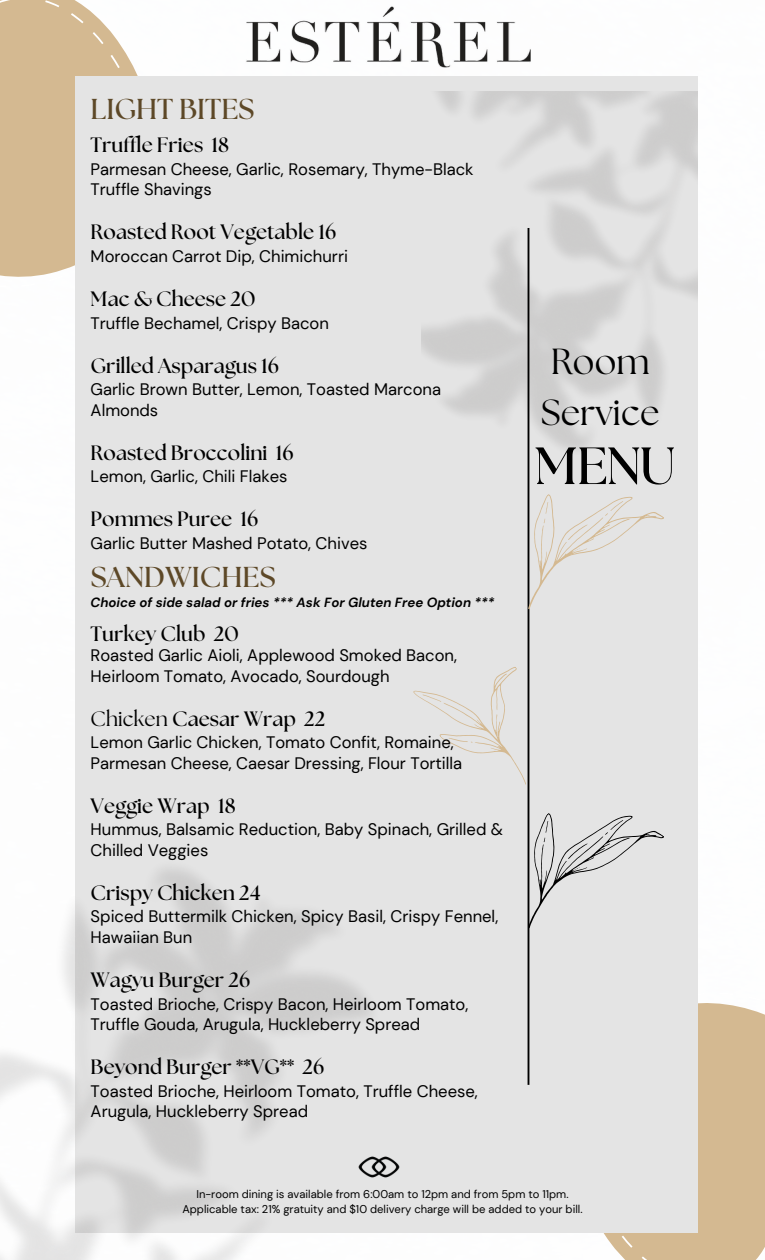
<style>
.page{position:relative;width:765px;height:1260px;background:#fff}
.page>*{position:absolute;margin:0;border:0;box-sizing:border-box;transform-origin:0 0}
.t1{font:700 52.25px "The Seasons";color:#000}
.t2{font:36.25px/50.6px "The Seasons";color:#000}
.t3{font:700 28.75px "The Seasons";color:#5d4827}
.t4{font:700 20.75px "The Seasons";color:#000}
.t5{font:16.62px/20.6px "DM Sans";color:#000}
.t6{font:italic 700 13.25px "DM Sans";color:#000}
.t7{font:11.25px/15px "DM Sans";color:#000;text-align:center}
.s1{font-weight:400}
</style>
<div class="page">
<svg style="left:0;top:0;width:144px;height:277px;background:#d8bf9b"></svg>
<div style="left:603px;top:1003px;width:162px;height:257px;background:#d4b991"></div>
<div style="left:75px;top:77px;width:623px;height:1156px;background:#e4e4e4"></div>
<img style="left:421px;top:91px;width:277px;height:360px">
<hr style="left:528px;top:228px;width:1px;height:857px;background:#000">
<svg style="left:413px;top:451px;width:251px;height:507px"></svg>
<img style="left:246px;top:6px;width:285px;height:62px">
<img style="left:358px;top:1156px;width:42px;height:22px">
<h3 class="t3" style="left:91px;top:96px;width:165px">LIGHT BITES</h3>
<p class="t4" style="left:91px;top:136px;width:140px">Truffle Fries 18</p>
<p class="t5" style="left:91px;top:159px;width:385px">Parmesan Cheese, Garlic, Rosemary, Thyme-Black<br>Truffle Shavings</p>
<p class="t4" style="left:91px;top:223px;width:247px">Roasted Root Vegetable 16</p>
<p class="t5" style="left:91px;top:246px;width:259px">Moroccan Carrot Dip, Chimichurri</p>
<p class="t4" style="left:91px;top:289px;width:166px">Mac &amp; Cheese 20</p>
<p class="t5" style="left:91px;top:313px;width:240px">Truffle Bechamel, Crispy Bacon</p>
<p class="t4" style="left:91px;top:356px;width:190px">Grilled Asparagus 16</p>
<p class="t5" style="left:91px;top:379px;width:352px">Garlic Brown Butter, Lemon, Toasted Marcona<br>Almonds</p>
<p class="t4" style="left:91px;top:443px;width:205px">Roasted Broccolini 16</p>
<p class="t5" style="left:91px;top:466px;width:198px">Lemon, Garlic, Chili Flakes</p>
<p class="t4" style="left:91px;top:510px;width:169px">Pommes Puree 16</p>
<p class="t5" style="left:91px;top:533px;width:278px">Garlic Butter Mashed Potato, Chives</p>
<h3 class="t3" style="left:91px;top:564px;width:186px">SANDWICHES</h3>
<p class="t6" style="left:91px;top:594px;width:406px">Choice of side salad or fries *** Ask For Gluten Free Option ***</p>
<p class="t4" style="left:91px;top:625px;width:150px">Turkey Club 20</p>
<p class="t5" style="left:91px;top:645px;width:368px">Roasted Garlic Aioli, Applewood Smoked Bacon,<br>Heirloom Tomato, Avocado, Sourdough</p>
<p class="t4" style="left:91px;top:709px;width:236px"><span class="s1">Chicken</span> Caesar Wrap 22</p>
<p class="t5" style="left:91px;top:732px;width:373px">Lemon Garlic Chicken, Tomato Confit, Romaine,<br>Parmesan Cheese, Caesar Dressing, Flour Tortilla</p>
<p class="t4" style="left:91px;top:796px;width:147px">Veggie Wrap 18</p>
<p class="t5" style="left:91px;top:819px;width:414px">Hummus, Balsamic Reduction, Baby Spinach, Grilled &amp;<br>Chilled Veggies</p>
<p class="t4" style="left:91px;top:883px;width:171px">Crispy Chicken 24</p>
<p class="t5" style="left:91px;top:906px;width:409px">Spiced Buttermilk Chicken, Spicy Basil, Crispy Fennel,<br>Hawaiian Bun</p>
<p class="t4" style="left:91px;top:971px;width:161px">Wagyu Burger 26</p>
<p class="t5" style="left:91px;top:994px;width:379px">Toasted Brioche, Crispy Bacon, Heirloom Tomato,<br>Truffle Gouda, Arugula, Huckleberry Spread</p>
<p class="t4" style="left:91px;top:1058px;width:235px">Beyond Burger **VG** 26</p>
<p class="t5" style="left:91px;top:1081px;width:389px">Toasted Brioche, Heirloom Tomato, Truffle Cheese,<br>Arugula, Huckleberry Spread</p>
<h2 class="t2" style="left:541px;top:338px;width:120px">Room<br>Service</h2>
<h1 class="t1" style="left:535px;top:442px;width:142px">MENU</h1>
<p class="t7" style="left:182px;top:1186px;width:402px">In-room dining is available from 6:00am to 12pm and from 5pm to 11pm.<br>Applicable tax: 21% gratuity and $10 delivery charge will be added to your bill.</p>
</div>
